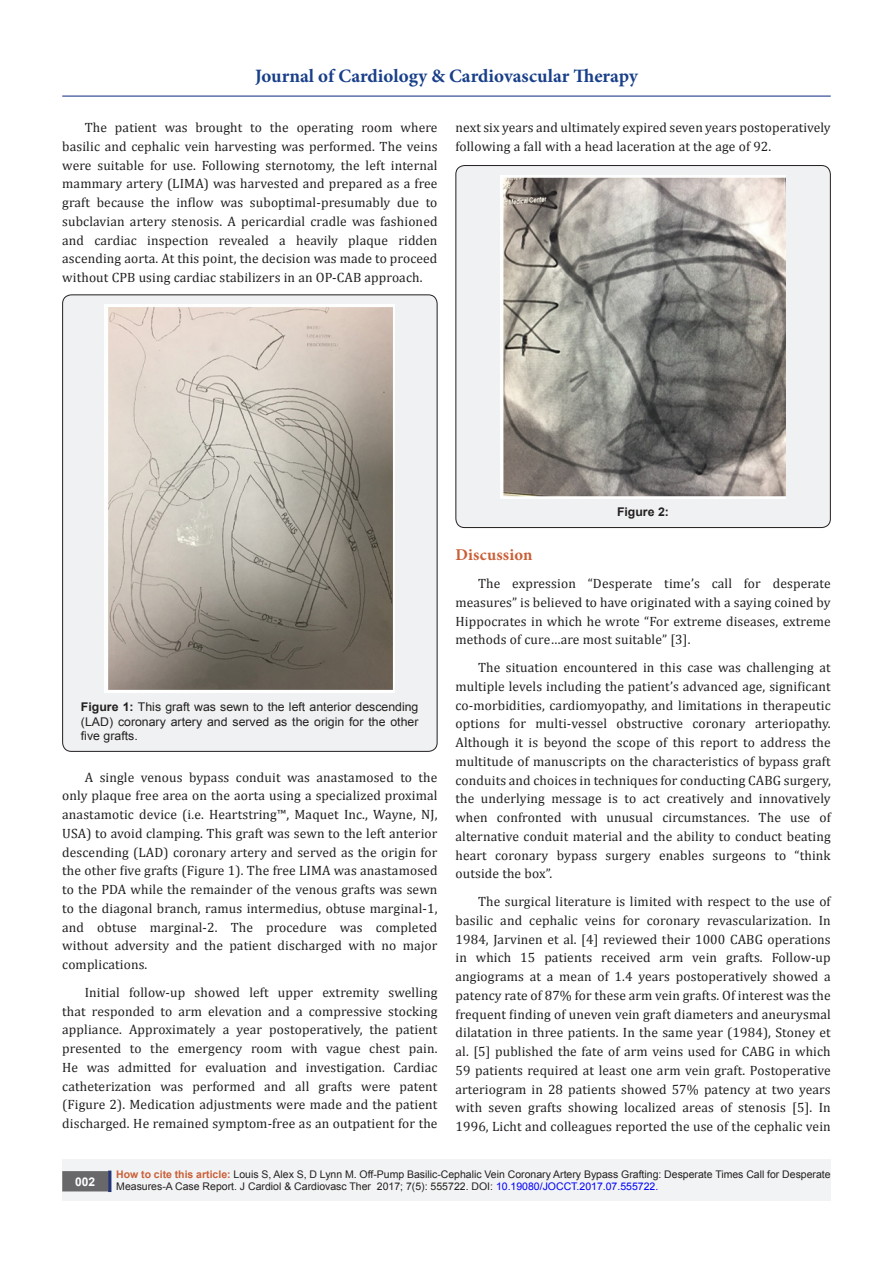
<style>
.page{position:relative;width:893px;height:1263px;background:#fff}
.page>*{position:absolute;margin:0;border:0;box-sizing:border-box;transform-origin:0 0}
.t1{font:700 18.9px "Minion Pro";color:#183f89}
.t2{font:700 16.5px "Minion Pro";letter-spacing:.01em;color:#ca5f37}
.t3{font:13.5px/18.8px "Cambria";letter-spacing:.01em;color:#231f20;text-align:justify}
.t4{font:12px/14.4px "Arial";color:#231f20;text-align:justify}
.t5{font:700 12px "Arial";color:#231f20}
.t6{font:700 12px "Arial";color:#fff}
.t7{font:10.5px/12.6px "Arial";color:#231f20}
.s1{font-weight:700}
.s2{font-weight:700;color:#ca5f37}
.s3{color:#00f}
</style>
<div class="page">
<hr style="left:62px;top:96px;width:769px;height:1px;background:#253f8e">
<div style="left:62px;top:1160px;width:769px;height:41px;background:#f2f3f4"></div>
<div style="left:63px;top:1172px;width:44px;height:19px;background:#68676a"></div>
<div style="left:62px;top:1171px;width:46px;height:20px;border:2px solid #68676a"></div>
<div style="left:108px;top:1170px;width:3px;height:22px;background:#253474;border:2px solid #253474"></div>
<div style="left:63px;top:295px;width:374px;height:456px;background:#f0f1f2;border-radius:9px"></div>
<img style="left:105px;top:305px;width:290px;height:388px">
<div style="left:456px;top:166px;width:374px;height:361px;background:#f0f1f2;border-radius:9px"></div>
<div style="left:455px;top:165px;width:376px;height:363px;border:1px solid #231f20;border-radius:9px"></div>
<img style="left:501px;top:176px;width:285px;height:323px">
<h1 class="t1" style="left:255px;top:63px;width:384px">Journal of Cardiology &amp; Cardiovascular Therapy</h1>
<p class="t3" style="left:62px;top:118px;width:377px;text-indent:22px">The patient was brought to the operating room where basilic and cephalic vein harvesting was performed. The veins were suitable for use. Following sternotomy, the left internal mammary artery (LIMA) was harvested and prepared as a free graft because the inflow was suboptimal-presumably due to subclavian artery stenosis. A pericardial cradle was fashioned and cardiac inspection revealed a heavily plaque ridden ascending aorta. At this point, the decision was made to proceed without CPB using cardiac stabilizers in an OP-CAB approach.</p>
<p class="t3" style="left:455px;top:118px;width:377px">next six years and ultimately expired seven years postoperatively following a fall with a head laceration at the age of 92.</p>
<p class="t4" style="left:81px;top:700px;width:339px"><span class="s1">Figure 1:</span> This graft was sewn to the left anterior descending (LAD) coronary artery and served as the origin for the other five grafts.</p>
<p class="t3" style="left:62px;top:767px;width:377px;text-indent:22px">A single venous bypass conduit was anastamosed to the only plaque free area on the aorta using a specialized proximal anastamotic device (i.e. Heartstring™, Maquet Inc., Wayne, NJ, USA) to avoid clamping. This graft was sewn to the left anterior descending (LAD) coronary artery and served as the origin for the other five grafts (Figure 1). The free LIMA was anastamosed to the PDA while the remainder of the venous grafts was sewn to the diagonal branch, ramus intermedius, obtuse marginal-1, and obtuse marginal-2. The procedure was completed without adversity and the patient discharged with no major complications.</p>
<p class="t3" style="left:62px;top:983px;width:377px;text-indent:22px">Initial follow-up showed left upper extremity swelling that responded to arm elevation and a compressive stocking appliance. Approximately a year postoperatively, the patient presented to the emergency room with vague chest pain.<br>He was admitted for evaluation and investigation. Cardiac catheterization was performed and all grafts were patent (Figure 2). Medication adjustments were made and the patient discharged. He remained symptom-free as an outpatient for the</p>
<p class="t5" style="left:617px;top:504px;width:53px">Figure 2:</p>
<p class="t2" style="left:455px;top:543px;width:78px">Discussion</p>
<p class="t3" style="left:455px;top:574px;width:377px;text-indent:22px">The expression “Desperate time’s call for desperate measures” is believed to have originated with a saying coined by Hippocrates in which he wrote “For extreme diseases, extreme methods of cure…are most suitable” [3].</p>
<p class="t3" style="left:455px;top:658px;width:377px;text-indent:22px">The situation encountered in this case was challenging at multiple levels including the patient’s advanced age, significant co-morbidities, cardiomyopathy, and limitations in therapeutic options for multi-vessel obstructive coronary arteriopathy.<br>Although it is beyond the scope of this report to address the multitude of manuscripts on the characteristics of bypass graft conduits and choices in techniques for conducting CABG surgery, the underlying message is to act creatively and innovatively when confronted with unusual circumstances. The use of alternative conduit material and the ability to conduct beating heart coronary bypass surgery enables surgeons to “think outside the box”.</p>
<p class="t3" style="left:455px;top:892px;width:377px;text-indent:22px">The surgical literature is limited with respect to the use of basilic and cephalic veins for coronary revascularization. In 1984, Jarvinen et al. [4] reviewed their 1000 CABG operations in which 15 patients received arm vein grafts. Follow-up angiograms at a mean of 1.4 years postoperatively showed a patency rate of 87% for these arm vein grafts. Of interest was the frequent finding of uneven vein graft diameters and aneurysmal dilatation in three patients. In the same year (1984), Stoney et al. [5] published the fate of arm veins used for CABG in which 59 patients required at least one arm vein graft. Postoperative arteriogram in 28 patients showed 57% patency at two years with seven grafts showing localized areas of stenosis [5]. In 1996, Licht and colleagues reported the use of the cephalic vein</p>
<p class="t6" style="left:75px;top:1173px;width:22px">002</p>
<p class="t7" style="left:116px;top:1168px;width:716px"><span class="s2">How to cite this article:</span> Louis S, Alex S, D Lynn M. Off-Pump Basilic-Cephalic Vein Coronary Artery Bypass Grafting: Desperate Times Call for Desperate<br>Measures-A Case Report. J Cardiol &amp; Cardiovasc Ther 2017; 7(5): 555722. DOI: <span class="s3">10.19080/JOCCT.2017.07.555722.</span></p>
</div>
